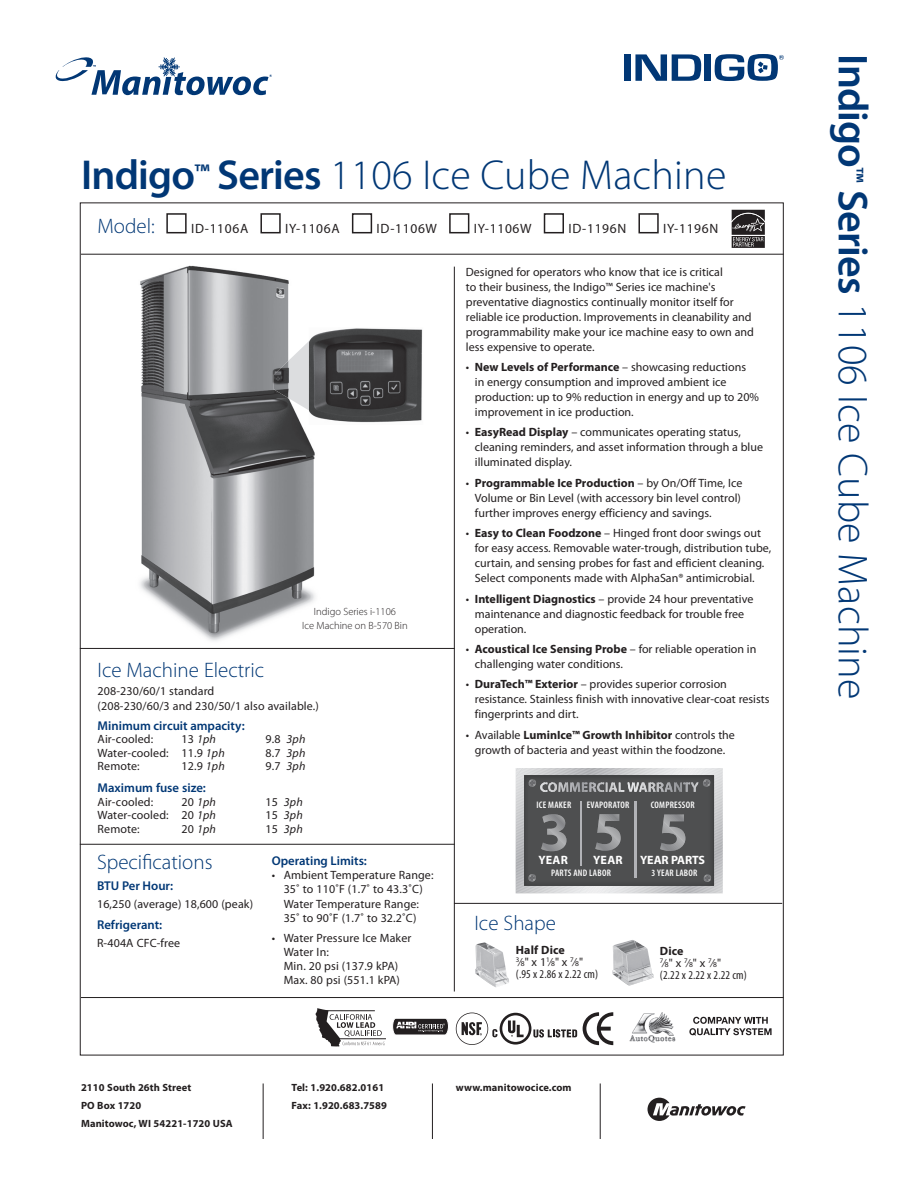
<style>
.page{position:relative;width:918px;height:1188px;background:#fff}
.page>*{position:absolute;margin:0;border:0;box-sizing:border-box;transform-origin:0 0}
.t1{font:300 42px "Myriad Pro";letter-spacing:.005em;color:#013775}
.t2{font:300 21px "Myriad Pro";color:#013775}
.t3{font:13.5px "Myriad Pro";letter-spacing:.05em;color:#231f20}
.t4{font:600 12.75px "Myriad Pro";color:#013775}
.t5{font:700 12.15px "Myriad Pro";letter-spacing:-.005em;color:#fff}
.t6{font:12px/15px "Myriad Pro";color:#231f20}
.t7{font:condensed 12px/12px "Myriad Pro";letter-spacing:.01em;color:#231f20}
.t8{font:italic 12px "Myriad Pro";letter-spacing:.01em;color:#231f20}
.t9{font:700 10.5px/18px "Myriad Pro";letter-spacing:.01em;color:#231f20}
.t10{font:300 10.5px/13.5px "Myriad Pro";color:#231f20;text-align:center}
.t11{font:600 condensed 9.45px "Myriad Pro";letter-spacing:.025em;color:#fff}
.s1{font-weight:600}
.s2{font-style:normal}
.s3{font-style:italic}
.s4{font-weight:700}
.s5{font-weight:700;font-stretch:normal}
.s6{font-stretch:normal}
.s7{font-stretch:normal;font-size:7.5px}
</style>
<div class="page">
<hr style="left:263px;top:1083px;width:1px;height:56px;background:#231f20">
<hr style="left:432px;top:1083px;width:1px;height:56px;background:#231f20">
<hr style="left:600px;top:1083px;width:1px;height:56px;background:#231f20">
<svg style="left:648px;top:1098px;width:98px;height:23px"></svg>
<svg style="left:56px;top:57px;width:216px;height:38px"></svg>
<img style="left:113px;top:265px;width:236px;height:383px">
<hr style="left:81px;top:254px;width:703px;height:1px;background:#231f20">
<img style="left:612px;top:940px;width:42px;height:46px">
<img style="left:475px;top:942px;width:34px;height:45px">
<div style="left:731px;top:209px;width:35px;height:27px;background:#c6c5c5"></div>
<svg style="left:731px;top:210px;width:35px;height:38px"></svg>
<div style="left:624px;top:54px;width:7px;height:27px;background:#013775"></div>
<svg style="left:635px;top:54px;width:66px;height:27px"></svg>
<div style="left:705px;top:54px;width:6px;height:27px;background:#013775"></div>
<svg style="left:715px;top:54px;width:69px;height:27px"></svg>
<img style="left:273px;top:338px;width:36px;height:74px">
<img style="left:309px;top:327px;width:114px;height:98px">
<div style="left:166px;top:213px;width:21px;height:20px;border:2px solid #231f20"></div>
<div style="left:260px;top:213px;width:21px;height:20px;border:2px solid #231f20"></div>
<div style="left:352px;top:213px;width:20px;height:20px;border:2px solid #231f20"></div>
<div style="left:449px;top:213px;width:20px;height:20px;border:2px solid #231f20"></div>
<div style="left:544px;top:213px;width:20px;height:20px;border:2px solid #231f20"></div>
<div style="left:638px;top:213px;width:21px;height:20px;border:2px solid #231f20"></div>
<hr style="left:80px;top:648px;width:375px;height:1px;background:#231f20">
<hr style="left:81px;top:997px;width:703px;height:1px;background:#231f20">
<svg style="left:583px;top:1012px;width:30px;height:33px"></svg>
<svg style="left:456px;top:1013px;width:121px;height:32px"></svg>
<img style="left:629px;top:1012px;width:47px;height:31px">
<svg style="left:689px;top:1017px;width:83px;height:19px"></svg>
<svg style="left:392px;top:1018px;width:57px;height:17px"></svg>
<hr style="left:454px;top:267px;width:1px;height:725px;background:#231f20">
<hr style="left:454px;top:903px;width:328px;height:1px;background:#231f20">
<svg style="left:516px;top:768px;width:207px;height:125px;background:#6f7071"></svg>
<hr style="left:80px;top:844px;width:375px;height:1px;background:#231f20">
<hr style="left:337px;top:1038px;width:49px;height:1px;background:#231f20">
<svg style="left:316px;top:1008px;width:68px;height:39px"></svg>
<h1 class="t1" style="left:81px;top:152px;width:647px"><span class="s1">Indigo</span><sup>™</sup> <span class="s1">Series</span> 1106 Ice Cube Machine</h1>
<h2 class="t2" style="left:98px;top:214px;width:59px">Model:</h2>
<p class="t3" style="left:191px;top:221px;width:59px">ID-1106A</p>
<p class="t3" style="left:285px;top:221px;width:56px">IY-1106A</p>
<p class="t3" style="left:377px;top:221px;width:62px">ID-1106W</p>
<p class="t3" style="left:474px;top:221px;width:59px">IY-1106W</p>
<p class="t3" style="left:568px;top:221px;width:59px">ID-1196N</p>
<p class="t3" style="left:663px;top:221px;width:57px">IY-1196N</p>
<p class="t10" style="left:302px;top:605px;width:107px">Indigo Series i-1106<br>Ice Machine on B-570 Bin</p>
<h2 class="t2" style="left:98px;top:658px;width:168px">Ice Machine Electric</h2>
<p class="t6" style="left:98px;top:683px;width:223px">208-230/60/1 standard<br>(208-230/60/3 and 230/50/1 also available.)</p>
<p class="t4" style="left:98px;top:718px;width:149px">Minimum circuit ampacity:</p>
<p class="t6" style="left:98px;top:732px;width:57px">Air-cooled:</p>
<p class="t8" style="left:182px;top:732px;width:36px"><span class="s2">13</span> 1ph</p>
<p class="t6" style="left:266px;top:732px;width:41px">9.8 <span class="s3">3ph</span></p>
<p class="t6" style="left:98px;top:745px;width:129px">Water-cooled: 11.9 <span class="s3">1ph</span></p>
<p class="t6" style="left:266px;top:745px;width:41px">8.7 <span class="s3">3ph</span></p>
<p class="t6" style="left:98px;top:759px;width:44px">Remote:</p>
<p class="t6" style="left:182px;top:759px;width:45px">12.9 <span class="s3">1ph</span></p>
<p class="t6" style="left:266px;top:759px;width:41px">9.7 <span class="s3">3ph</span></p>
<p class="t4" style="left:98px;top:780px;width:110px">Maximum fuse size:</p>
<p class="t6" style="left:98px;top:794px;width:57px">Air-cooled:</p>
<p class="t8" style="left:182px;top:794px;width:36px"><span class="s2">20</span> 1ph</p>
<p class="t8" style="left:266px;top:794px;width:39px"><span class="s2">15</span> 3ph</p>
<p class="t6" style="left:98px;top:808px;width:120px">Water-cooled: 20 <span class="s3">1ph</span></p>
<p class="t8" style="left:266px;top:808px;width:39px"><span class="s2">15</span> 3ph</p>
<p class="t6" style="left:98px;top:821px;width:44px">Remote:</p>
<p class="t8" style="left:182px;top:821px;width:36px"><span class="s2">20</span> 1ph</p>
<p class="t8" style="left:266px;top:821px;width:39px"><span class="s2">15</span> 3ph</p>
<h2 class="t2" style="left:97px;top:850px;width:117px">Specifications</h2>
<p class="t4" style="left:97px;top:878px;width:78px">BTU Per Hour:</p>
<p class="t6" style="left:97px;top:897px;width:158px">16,250 (average) 18,600 (peak)</p>
<p class="t4" style="left:97px;top:916px;width:67px">Refrigerant:</p>
<p class="t6" style="left:97px;top:935px;width:85px">R-404A CFC-free</p>
<p class="t4" style="left:272px;top:853px;width:97px">Operating Limits:</p>
<p class="t6" style="left:272px;top:868px;width:163px;line-height:14.2px;text-align:center">• Ambient Temperature Range:<br>35˚ to 110˚F (1.7˚ to 43.3˚C)<br>Water Temperature Range:<br>35˚ to 90˚F (1.7˚ to 32.2˚C)</p>
<p class="t6" style="left:284px;top:930px;width:129px;line-height:14.2px;text-indent:-12px">• Water Pressure Ice Maker<br>Water In:<br>Min. 20 psi (137.9 kPA)<br>Max. 80 psi (551.1 kPA)</p>
<p class="t6" style="left:466px;top:264px;width:290px">Designed for operators who know that ice is critical<br>to their business, the Indigo™ Series ice machine's preventative diagnostics continually monitor itself for reliable ice production. Improvements in cleanability and programmability make your ice machine easy to own and less expensive to operate.</p>
<p class="t6" style="left:475px;top:359px;width:286px;text-indent:-9px">• <span class="s4">New Levels of Performance</span> – showcasing reductions<br>in energy consumption and improved ambient ice production: up to 9% reduction in energy and up to 20% improvement in ice production.</p>
<p class="t6" style="left:475px;top:425px;width:290px;text-indent:-9px">• <span class="s4">EasyRead Display</span> – communicates operating status, cleaning reminders, and asset information through a blue illuminated display.</p>
<p class="t6" style="left:475px;top:475px;width:269px;text-indent:-9px">• <span class="s4">Programmable Ice Production</span> – by On/Off Time, Ice<br>Volume or Bin Level (with accessory bin level control) further improves energy efficiency and savings.</p>
<p class="t6" style="left:475px;top:526px;width:298px;text-indent:-9px">• <span class="s4">Easy to Clean Foodzone</span> – Hinged front door swings out for easy access. Removable water-trough, distribution tube, curtain, and sensing probes for fast and efficient cleaning.<br>Select components made with AlphaSan® antimicrobial.</p>
<p class="t6" style="left:475px;top:591px;width:280px;text-indent:-9px">• <span class="s4">Intelligent Diagnostics</span> – provide 24 hour preventative maintenance and diagnostic feedback for trouble free operation.</p>
<p class="t6" style="left:475px;top:641px;width:283px;text-indent:-9px">• <span class="s4">Acoustical Ice Sensing Probe</span> – for reliable operation in challenging water conditions.</p>
<p class="t6" style="left:475px;top:677px;width:296px;text-indent:-9px">• <span class="s4">DuraTech™ Exterior</span> – provides superior corrosion resistance. Stainless finish with innovative clear-coat resists fingerprints and dirt.</p>
<p class="t6" style="left:466px;top:727px;width:271px;text-align:center">• Available <span class="s4">LuminIce™ Growth Inhibitor</span> controls the growth of bacteria and yeast within the foodzone.</p>
<p class="t11" style="left:536px;top:799px;width:36px">ICE MAKER</p>
<p class="t11" style="left:587px;top:799px;width:44px">EVAPORATOR</p>
<p class="t11" style="left:651px;top:799px;width:45px">COMPRESSOR</p>
<p class="t5" style="left:538px;top:852px;width:31px">YEAR</p>
<p class="t5" style="left:593px;top:852px;width:31px">YEAR</p>
<p class="t11" style="left:551px;top:867px;width:61px">PARTS AND LABOR</p>
<h2 class="t2" style="left:475px;top:912px;width:83px">Ice Shape</h2>
<p class="t7" style="left:516px;top:944px;width:84px"><span class="s5">Half Dice<br></span><sup>3</sup><span class="s6">⁄</span><span class="s7">8</span><span class="s6">" x 1</span><sup>1</sup><span class="s6">⁄</span><span class="s7">8</span><span class="s6">" x</span> <sup>7</sup><span class="s6">⁄</span><span class="s7">8</span><span class="s6">" </span>(.95 x 2.86 x 2.22 cm)</p>
<p class="t5" style="left:640px;top:852px;width:66px">YEAR PARTS</p>
<p class="t11" style="left:652px;top:867px;width:47px">3 YEAR LABOR</p>
<p class="t7" style="left:660px;top:944px;width:88px"><span class="s5">Dice<br></span><sup>7</sup><span class="s6">⁄</span><span class="s7">8</span><span class="s6">" x</span> <sup>7</sup><span class="s6">⁄</span><span class="s7">8</span><span class="s6">" x</span> <sup>7</sup><span class="s6">⁄</span><span class="s7">8</span><span class="s6">"<br></span>(2.22 x 2.22 x 2.22 cm)</p>
<p class="t9" style="left:81px;top:1078px;width:153px">2110 South 26th Street<br>PO Box 1720<br>Manitowoc, WI 54221-1720 USA</p>
<p class="t9" style="left:292px;top:1078px;width:97px">Tel: 1.920.682.0161<br>Fax: 1.920.683.7589</p>
<p class="t9" style="left:456px;top:1078px;width:117px">www.manitowocice.com</p>
<h1 class="t1" style="left:876px;top:54px;width:647px;rotate:90deg"><span class="s1">Indigo</span><sup>™</sup> <span class="s1">Series</span> 1106 Ice Cube Machine</h1>
</div>
